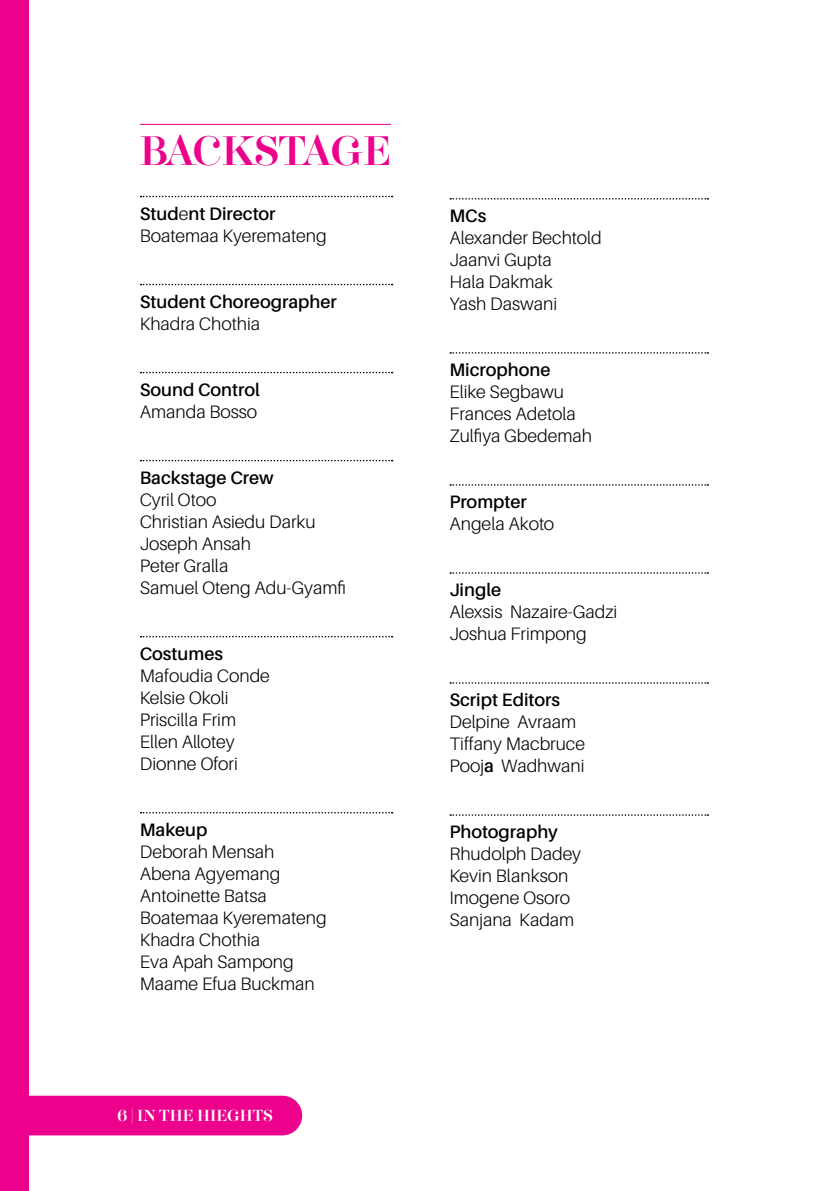
<style>
.page{position:relative;width:840px;height:1191px;background:#fff}
.page>*{position:absolute;margin:0;border:0;box-sizing:border-box;transform-origin:0 0}
.t1{font:36px "Aker Brygge Display";letter-spacing:-.005em;color:#ec008c}
.t2{font:300 18px/22px "Aileron";color:#000}
.t3{font:600 18px "Aileron";color:#000}
.t4{font:14px "Aker Brygge Display";color:#fff}
.s1{font-weight:600}
</style>
<div class="page">
<div style="left:0;top:0;width:29px;height:1191px;background:#ec008c"></div>
<div style="left:29px;top:1095px;width:273px;height:40px;background:#ec008c"></div>
<hr style="left:140px;top:124px;width:251px;height:1px;background:#ec008c">
<svg style="left:140px;top:196px;width:252px;height:1px"></svg>
<svg style="left:140px;top:284px;width:252px;height:1px"></svg>
<svg style="left:140px;top:372px;width:252px;height:1px"></svg>
<svg style="left:140px;top:460px;width:252px;height:1px"></svg>
<svg style="left:140px;top:636px;width:252px;height:1px"></svg>
<svg style="left:140px;top:812px;width:252px;height:1px"></svg>
<svg style="left:450px;top:198px;width:257px;height:2px"></svg>
<svg style="left:450px;top:352px;width:257px;height:2px"></svg>
<svg style="left:450px;top:484px;width:257px;height:2px"></svg>
<svg style="left:450px;top:572px;width:257px;height:2px"></svg>
<svg style="left:450px;top:682px;width:257px;height:2px"></svg>
<svg style="left:450px;top:814px;width:257px;height:2px"></svg>
<h1 class="t1" style="left:140px;top:127px;width:253px">BACKSTAGE</h1>
<p class="t2" style="left:140px;top:203px;width:188px"><span class="s1">Stud</span>e<span class="s1">nt Director<br></span>Boatemaa Kyeremateng</p>
<p class="t3" style="left:140px;top:292px;width:198px">Student Choreographer</p>
<p class="t2" style="left:140px;top:313px;width:122px">Khadra Chothia</p>
<p class="t3" style="left:140px;top:380px;width:121px">Sound Control</p>
<p class="t2" style="left:140px;top:401px;width:119px">Amanda Bosso</p>
<p class="t3" style="left:140px;top:468px;width:135px">Backstage Crew</p>
<p class="t2" style="left:140px;top:489px;width:208px">Cyril Otoo<br>Christian Asiedu Darku<br>Joseph Ansah<br>Peter Gralla<br>Samuel Oteng Adu-Gyamfi</p>
<p class="t3" style="left:140px;top:644px;width:85px">Costumes</p>
<p class="t2" style="left:140px;top:665px;width:132px">Mafoudia Conde<br>Kelsie Okoli<br>Priscilla Frim<br>Ellen Allotey<br>Dionne Ofori</p>
<p class="t3" style="left:140px;top:820px;width:69px">Makeup</p>
<p class="t2" style="left:140px;top:841px;width:188px">Deborah Mensah<br>Abena Agyemang<br>Antoinette Batsa<br>Boatemaa Kyeremateng<br>Khadra Chothia<br>Eva Apah Sampong<br>Maame Efua Buckman</p>
<p class="t4" style="left:117px;top:1106px;width:157px">6 | IN THE HIEGHTS</p>
<p class="t3" style="left:449px;top:206px;width:38px">MCs</p>
<p class="t2" style="left:449px;top:227px;width:154px">Alexander Bechtold<br>Jaanvi Gupta<br>Hala Dakmak<br>Yash Daswani</p>
<p class="t3" style="left:449px;top:360px;width:102px">Microphone</p>
<p class="t2" style="left:449px;top:381px;width:144px">Elike Segbawu<br>Frances Adetola<br>Zulfiya Gbedemah</p>
<p class="t3" style="left:449px;top:492px;width:79px">Prompter</p>
<p class="t2" style="left:449px;top:513px;width:106px">Angela Akoto</p>
<p class="t3" style="left:449px;top:580px;width:53px">Jingle</p>
<p class="t2" style="left:449px;top:601px;width:169px">Alexsis Nazaire-Gadzi<br>Joshua Frimpong</p>
<p class="t3" style="left:449px;top:690px;width:112px">Script Editors</p>
<p class="t2" style="left:449px;top:711px;width:137px">Delpine Avraam<br>Tiffany Macbruce<br>Pooj<span class="s1">a</span> Wadhwani</p>
<p class="t3" style="left:449px;top:822px;width:110px">Photography</p>
<p class="t2" style="left:449px;top:843px;width:133px">Rhudolph Dadey<br>Kevin Blankson<br>Imogene Osoro<br>Sanjana Kadam</p>
</div>
